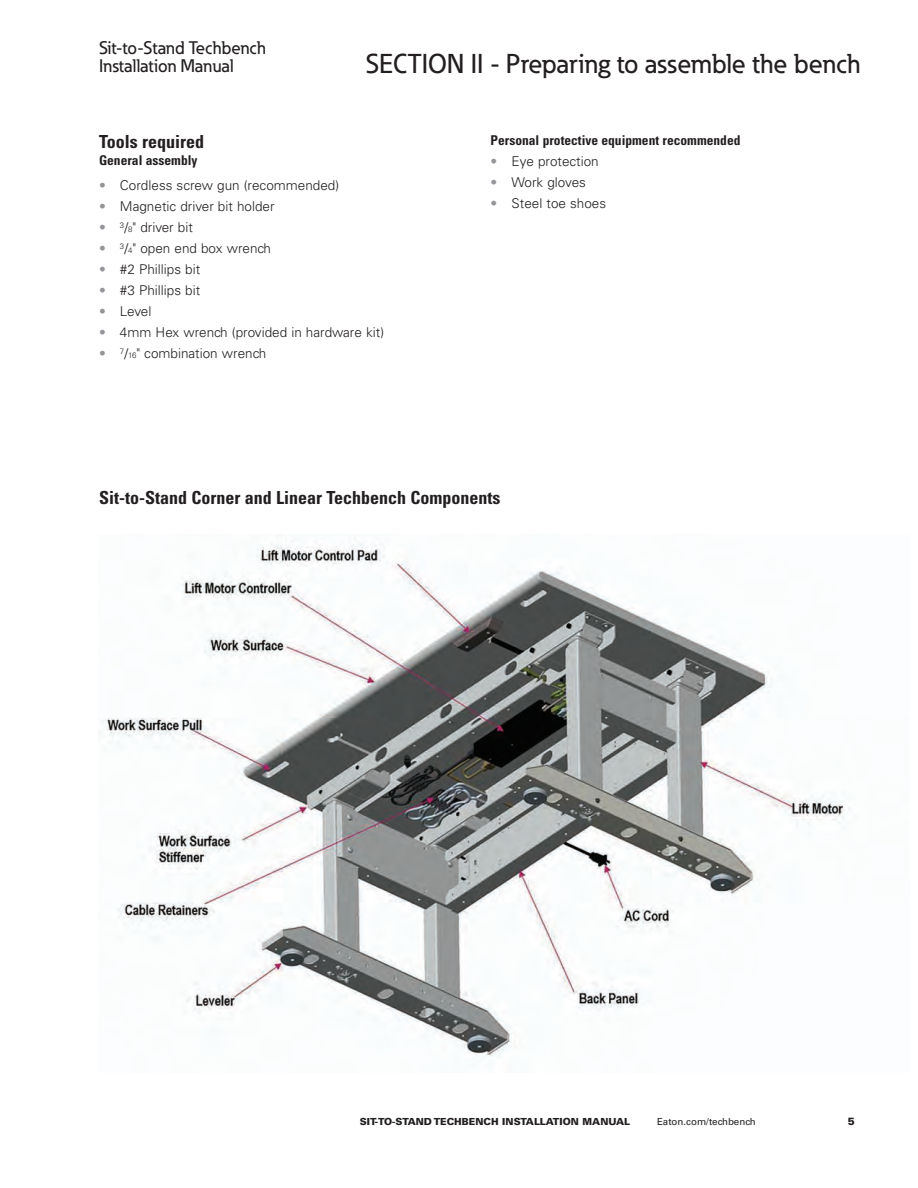
<style>
.page{position:relative;width:918px;height:1188px;background:#fff}
.page>*{position:absolute;margin:0;border:0;box-sizing:border-box;transform-origin:0 0}
._00_Header_Flush_Lef{font:500 27px "Eaton";color:#231f20}
._01_SubHead2{font:700 condensed 18px "Univers LT Std";color:#231f20}
.t1{font:500 18px/18px "Eaton";color:#231f20}
._02_Body{font:700 condensed 18px "Univers LT Std";color:#231f20}
.Body_9_11__6_NCOOK{font:300 13.5px "Univers LT Std";color:#231f20}
.Body_9_11__6_NCOOK-2{font:700 condensed 13.5px "Univers LT Std";color:#231f20}
._02_Body-2{font:700 condensed 13.5px "Univers LT Std";color:#231f20}
.t2{font:900 10.5px "Univers LT Std";color:#231f20}
.t3{font:900 9.75px "Univers LT Std";color:#231f20}
.t4{font:9.75px "Univers LT Std";color:#231f20}
.s1{color:#939598}
.s2{font-size:7.8px}
</style>
<div class="page">
<img style="left:99px;top:537px;width:751px;height:528px">
<h2 class="t1" style="left:99px;top:39px;width:168px">Sit-to-Stand Techbench<br>Installation Manual</h2>
<p class="_00_Header_Flush_Lef" style="left:366px;top:47px;width:496px">SECTION II - Preparing to assemble the bench</p>
<p class="_02_Body" style="left:99px;top:131px;width:107px">Tools required</p>
<p class="_02_Body-2" style="left:99px;top:151px;width:100px">General assembly</p>
<p class="Body_9_11__6_NCOOK" style="left:99px;top:177px;width:242px"><span class="s1">•</span> Cordless screw gun (recommended)</p>
<p class="Body_9_11__6_NCOOK" style="left:99px;top:198px;width:177px"><span class="s1">•</span> Magnetic driver bit holder</p>
<p class="Body_9_11__6_NCOOK" style="left:99px;top:219px;width:95px"><span class="s1">•</span> <sup>3</sup>/<span class="s2">8</span>" driver bit</p>
<p class="Body_9_11__6_NCOOK" style="left:99px;top:240px;width:174px"><span class="s1">•</span> <sup>3</sup>/<span class="s2">4</span>" open end box wrench</p>
<p class="Body_9_11__6_NCOOK" style="left:99px;top:261px;width:103px"><span class="s1">•</span> #2 Phillips bit</p>
<p class="Body_9_11__6_NCOOK" style="left:99px;top:282px;width:103px"><span class="s1">•</span> #3 Phillips bit</p>
<p class="Body_9_11__6_NCOOK" style="left:99px;top:303px;width:54px"><span class="s1">•</span> Level</p>
<p class="Body_9_11__6_NCOOK" style="left:99px;top:324px;width:287px"><span class="s1">•</span> 4mm Hex wrench (provided in hardware kit)</p>
<p class="Body_9_11__6_NCOOK" style="left:99px;top:345px;width:169px"><span class="s1">•</span> <sup>7</sup>/<span class="s2">16</span>" combination wrench</p>
<p class="Body_9_11__6_NCOOK-2" style="left:491px;top:132px;width:251px">Personal protective equipment recommended</p>
<p class="Body_9_11__6_NCOOK" style="left:491px;top:153px;width:110px"><span class="s1">•</span> Eye protection</p>
<p class="Body_9_11__6_NCOOK" style="left:491px;top:174px;width:97px"><span class="s1">•</span> Work gloves</p>
<p class="Body_9_11__6_NCOOK" style="left:491px;top:195px;width:117px"><span class="s1">•</span> Steel toe shoes</p>
<p class="_01_SubHead2" style="left:99px;top:486px;width:403px">Sit-to-Stand Corner and Linear Techbench Components</p>
<p class="t3" style="left:360px;top:1115px;width:272px">SIT-TO-STAND TECHBENCH INSTALLATION MANUAL</p>
<p class="t4" style="left:657px;top:1116px;width:100px">Eaton.com/techbench</p>
<p class="t2" style="left:848px;top:1115px;width:9px">5</p>
</div>
